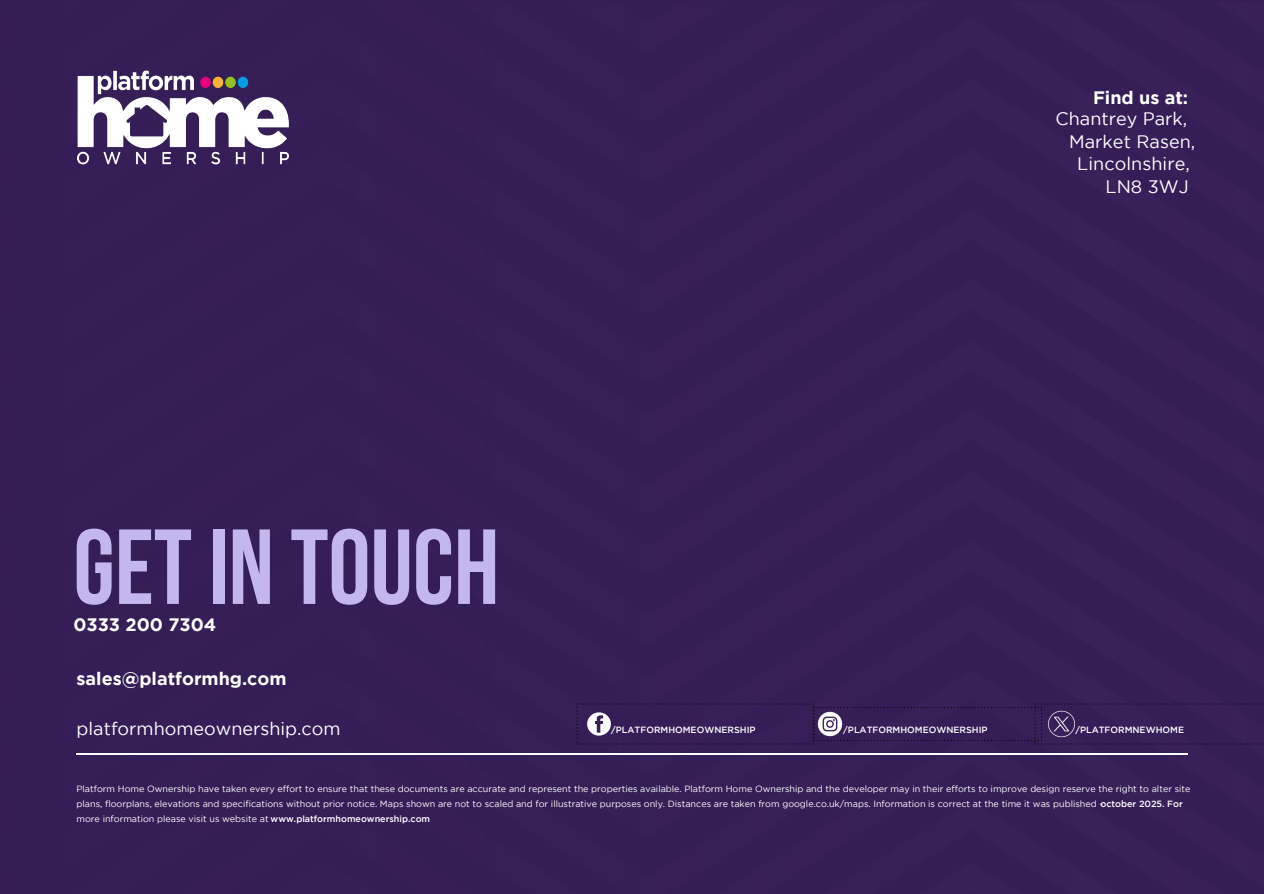
<style>
.page{position:relative;width:1264px;height:894px;background:#fff}
.page>*{position:absolute;margin:0;border:0;box-sizing:border-box;transform-origin:0 0}
.t1{font:700 106.35px "Bebas Neue";color:#c4b6ef}
.t2{font:18px "Gotham";color:#fff}
.t3{font:700 18px "Gotham";color:#fff}
.t4{font:9px/14.9px "Gotham";color:#fff}
.t5{font:500 9px "Gotham";color:#fff}
.s1{font-weight:500}
</style>
<div class="page">
<div style="left:0;top:0;width:1263px;height:892px;background:#351d57"></div>
<img style="left:69px;top:64px;width:227px;height:108px">
<hr style="left:77px;top:753px;width:1110px;height:1px;background:#fff">
<hr style="left:1037px;top:743px;width:226px;height:1px;background:#000">
<hr style="left:1037px;top:703px;width:226px;height:1px;background:#000">
<hr style="left:1034px;top:703px;width:1px;height:41px;background:#000">
<div style="left:576px;top:703px;width:237px;height:41px;background:#351d57"></div>
<div style="left:813px;top:706px;width:229px;height:34px;background:#351d57"></div>
<img style="left:587px;top:712px;width:23px;height:23px">
<img style="left:812px;top:706px;width:35px;height:35px">
<img style="left:1041px;top:710px;width:40px;height:27px">
<h2 class="t3" style="left:1093px;top:90px;width:97px">Find us at:</h2>
<h2 class="t2" style="left:1055px;top:112px;width:133px">Chantrey Park,</h2>
<h2 class="t2" style="left:1069px;top:134px;width:128px">Market Rasen,</h2>
<h2 class="t2" style="left:1077px;top:157px;width:114px">Lincolnshire,</h2>
<h2 class="t2" style="left:1105px;top:179px;width:85px">LN8 3WJ</h2>
<h1 class="t1" style="left:73px;top:524px;width:427px">GETIN TOUCH</h1>
<h2 class="t3" style="left:73px;top:617px;width:144px">0333 200 7304</h2>
<h2 class="t3" style="left:77px;top:672px;width:211px">sales@platformhg.com</h2>
<h2 class="t2" style="left:77px;top:722px;width:265px">platformhomeownership.com</h2>
<p class="t5" style="left:611px;top:726px;width:146px">/PLATFORMHOMEOWNERSHIP</p>
<p class="t5" style="left:843px;top:726px;width:146px">/PLATFORMHOMEOWNERSHIP</p>
<p class="t5" style="left:1075px;top:726px;width:110px">/PLATFORMNEWHOME</p>
<p class="t4" style="left:77px;top:782px;width:1115px">Platform Home Ownership have taken every effort to ensure that these documents are accurate and represent the properties available. Platform Home Ownership and the developer may in their efforts to improve design reserve the right to alter site plans, floorplans, elevations and specifications without prior notice. Maps shown are not to scaled and for illustrative purposes only. Distances are taken from google.co.uk/maps. Information is correct at the time it was published -<span class="s1">october 2025. For </span>more information please visit us website at <span class="s1">www.platformhomeownership.com</span></p>
</div>
